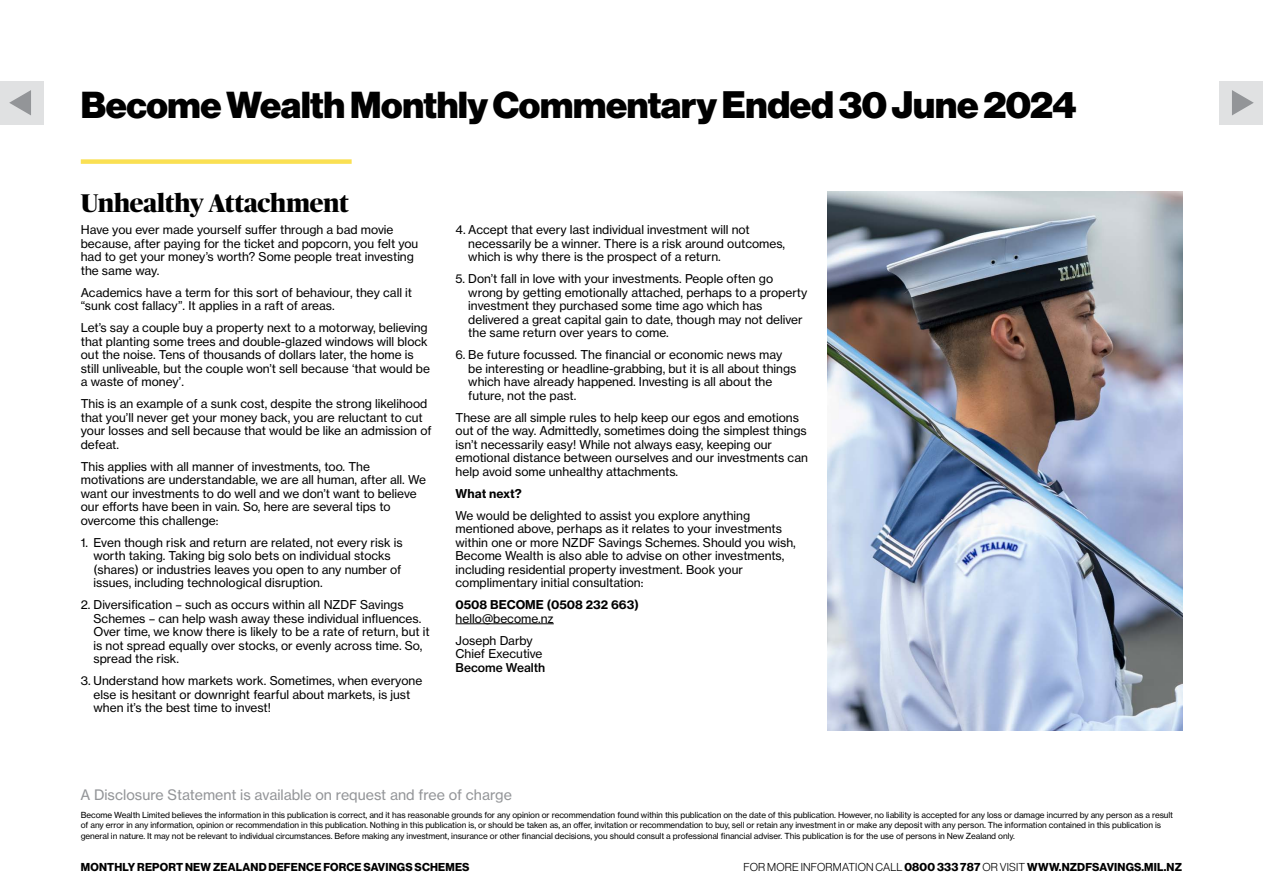
<style>
.page{position:relative;width:1263px;height:893px;background:#fff}
.page>*{position:absolute;margin:0;border:0;box-sizing:border-box;transform-origin:0 0}
.t1{font:900 36.75px "Haas Grot Disp 95";letter-spacing:-.01em;color:#000}
.t2{font:800 25.5px "Publico Banner";color:#000}
.t3{font:14.25px "Haas Grot Text 55 Roman";color:#939598}
.t4{font:12px/13.5px "Haas Grot Text 55 Roman";color:#000}
.t5{font:700 12px "Haas Grot Text 75";color:#000}
.t6{font:500 12px "Haas Grot Text 65";color:#000}
.t7{font:700 11.25px "Haas Grot Disp 75";letter-spacing:.015em;color:#000}
.t8{font:8.25px/10.5px "Haas Grot Text 55 Roman";letter-spacing:-.01em;color:#000}
.s1{font-size:37.5px}
.s2{font-family:"Haas Grot Disp 45";font-weight:300}
</style>
<div class="page">
<div style="left:1220px;top:81px;width:43px;height:43px;background:#e0e1e2"></div>
<svg style="left:1232px;top:90px;width:22px;height:25px"></svg>
<div style="left:0;top:81px;width:43px;height:43px;background:#e0e1e2"></div>
<svg style="left:9px;top:90px;width:22px;height:25px"></svg>
<hr style="left:456px;top:623px;width:98px;height:1px;background:#000">
<img style="left:827px;top:192px;width:355px;height:538px">
<div style="left:81px;top:159px;width:271px;height:5px;background:#fae053"></div>
<h1 class="t1" style="left:81px;top:84px;width:997px">Become Wealth Monthly Commentary <span class="s1">Ended 30 June 2024</span></h1>
<h2 class="t2" style="left:81px;top:185px;width:270px">Unhealthy Attachment</h2>
<p class="t4" style="left:81px;top:223px;width:339px">Have you ever made yourself suffer through a bad movie because, after paying for the ticket and popcorn, you felt you had to get your money’s worth? Some people treat investing the same way.</p>
<p class="t4" style="left:81px;top:285px;width:333px">Academics have a term for this sort of behaviour, they call it “sunk cost fallacy”. It applies in a raft of areas.</p>
<p class="t4" style="left:81px;top:321px;width:351px">Let’s say a couple buy a property next to a motorway, believing that planting some trees and double-glazed windows will block out the noise. Tens of thousands of dollars later, the home is still unliveable, but the couple won’t sell because ‘that would be a waste of money’.</p>
<p class="t4" style="left:81px;top:397px;width:352px">This is an example of a sunk cost, despite the strong likelihood that you’ll never get your money back, you are reluctant to cut your losses and sell because that would be like an admission of defeat.</p>
<p class="t4" style="left:81px;top:459px;width:347px">This applies with all manner of investments, too. The motivations are understandable, we are all human, after all. We want our investments to do well and we don’t want to believe our efforts have been in vain. So, here are several tips to overcome this challenge:</p>
<p class="t4" style="left:94px;top:535px;width:311px;text-indent:-13px">1. Even though risk and return are related, not every risk is worth taking. Taking big solo bets on individual stocks (shares) or industries leaves you open to any number of issues, including technological disruption.</p>
<p class="t4" style="left:94px;top:598px;width:338px;text-indent:-13px">2. Diversification – such as occurs within all NZDF Savings Schemes – can help wash away these individual influences.<br>Over time, we know there is likely to be a rate of return, but it is not spread equally over stocks, or evenly across time. So, spread the risk.</p>
<p class="t4" style="left:94px;top:674px;width:330px;text-indent:-13px">3. Understand how markets work. Sometimes, when everyone else is hesitant or downright fearful about markets, is just when it’s the best time to invest!</p>
<p class="t4" style="left:468px;top:223px;width:318px;text-indent:-13px">4. Accept that every last individual investment will not necessarily be a winner. There is a risk around outcomes, which is why there is the prospect of a return.</p>
<p class="t4" style="left:468px;top:272px;width:340px;text-indent:-13px">5. Don’t fall in love with your investments. People often go wrong by getting emotionally attached, perhaps to a property investment they purchased some time ago which has delivered a great capital gain to date, though may not deliver the same return over years to come.</p>
<p class="t4" style="left:468px;top:348px;width:330px;text-indent:-13px">6. Be future focussed. The financial or economic news may be interesting or headline-grabbing, but it is all about things which have already happened. Investing is all about the future, not the past.</p>
<p class="t4" style="left:456px;top:410px;width:354px">These are all simple rules to help keep our egos and emotions out of the way. Admittedly, sometimes doing the simplest things isn’t necessarily easy! While not always easy, keeping our emotional distance between ourselves and our investments can help avoid some unhealthy attachments.</p>
<p class="t5" style="left:456px;top:486px;width:68px">What next?</p>
<p class="t4" style="left:456px;top:508px;width:342px">We would be delighted to assist you explore anything mentioned above, perhaps as it relates to your investments within one or more NZDF Savings Schemes. Should you wish, Become Wealth is also able to advise on other investments, including residential property investment. Book your complimentary initial consultation:</p>
<p class="t5" style="left:456px;top:597px;width:185px">0508 BECOME (0508 232 663)</p>
<p class="t4" style="left:456px;top:607px;width:100px;line-height:22px">hello@become.nz<br>Joseph Darby</p>
<p class="t4" style="left:456px;top:647px;width:89px">Chief Executive</p>
<p class="t6" style="left:456px;top:660px;width:91px">Become Wealth</p>
<p class="t3" style="left:80px;top:786px;width:433px">A Disclosure Statement is available on request and free of charge</p>
<p class="t8" style="left:81px;top:810px;width:1094px">Become Wealth Limited believes the information in this publication is correct, and it has reasonable grounds for any opinion or recommendation found within this publication on the date of this publication. However, no liability is accepted for any loss or damage incurred by any person as a result of any error in any information, opinion or recommendation in this publication. Nothing in this publication is, or should be taken as, an offer, invitation or recommendation to buy, sell or retain any investment in or make any deposit with any person. The information contained in this publication is general in nature. It may not be relevant to individual circumstances. Before making any investment, insurance or other financial decisions, you should consult a professional financial adviser. This publication is for the use of persons in New Zealand only.</p>
<p class="t7" style="left:81px;top:860px;width:390px">MONTHLY REPORT NEW ZEALAND DEFENCE FORCE SAVINGS SCHEMES</p>
<p class="t7" style="left:743px;top:860px;width:440px"><span class="s2">FOR MORE INFORMATION CALL</span> 0800 333 787 <span class="s2">OR VISIT</span> WWW.NZDFSAVINGS.MIL.NZ</p>
</div>
